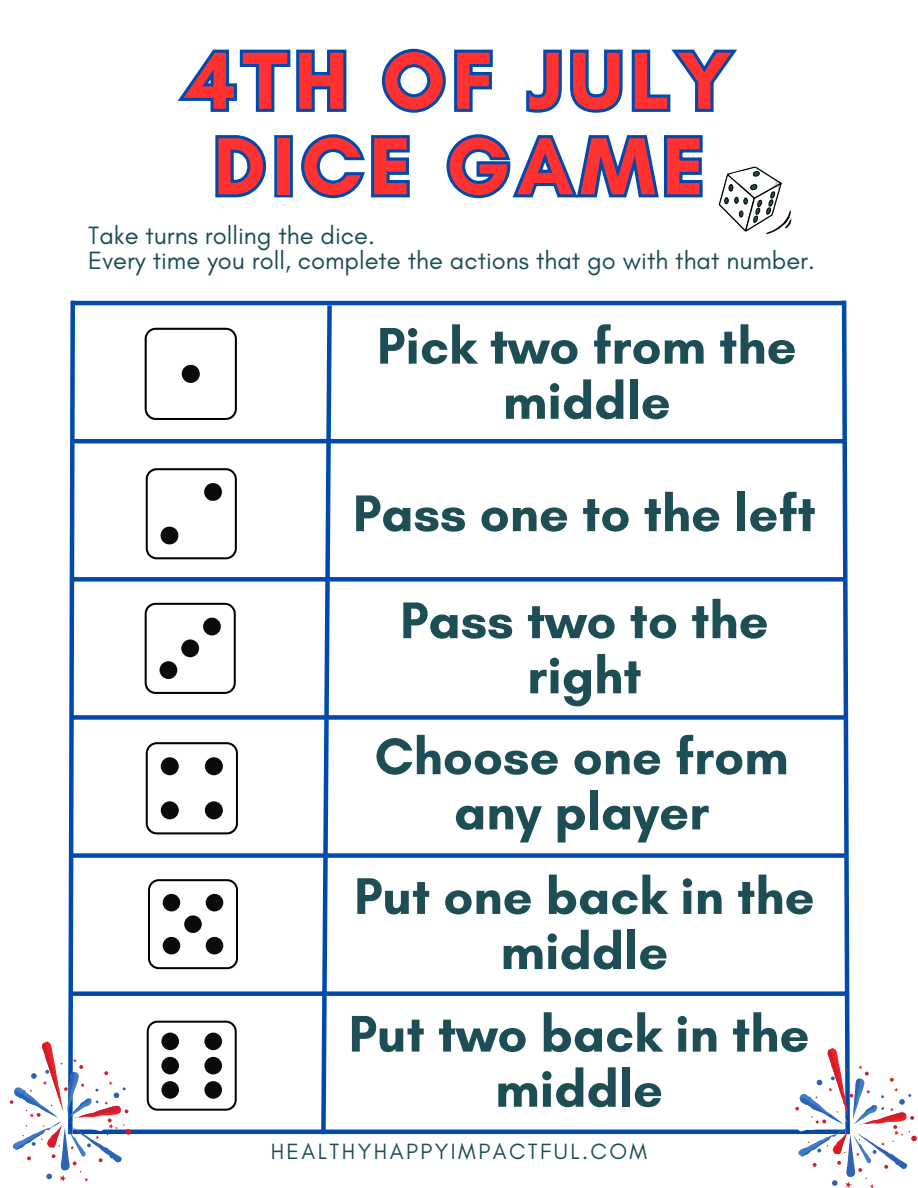
<style>
.page{position:relative;width:918px;height:1188px;background:#fff}
.page>*{position:absolute;margin:0;border:0;box-sizing:border-box;transform-origin:0 0}
.t1{font:700 82.5px/85.5px "Glacial Indifference";letter-spacing:.08em;color:#ff3131;text-align:center}
.t2{font:700 52.5px/55.2px "Glacial Indifference";color:#1d4e56;text-align:center}
.t3{font:25.5px/25.8px "Glacial Indifference";color:#1d4e56}
.t4{font:22.5px "Glacial Indifference";letter-spacing:.11em;color:#1d4e56}
</style>
<div class="page">
<hr style="left:73px;top:301px;width:772px;height:4px;background:#004aad">
<hr style="left:73px;top:439px;width:772px;height:4px;background:#004aad">
<div style="left:73px;top:577px;width:772px;height:5px;background:#004aad"></div>
<svg style="left:319px;top:305px;width:15px;height:830px"></svg>
<div style="left:73px;top:715px;width:772px;height:5px;background:#004aad"></div>
<div style="left:73px;top:853px;width:772px;height:5px;background:#004aad"></div>
<div style="left:73px;top:991px;width:772px;height:5px;background:#004aad"></div>
<hr style="left:73px;top:1130px;width:772px;height:4px;background:#004aad">
<svg style="left:145px;top:328px;width:92px;height:92px"></svg>
<svg style="left:145px;top:603px;width:91px;height:91px"></svg>
<svg style="left:146px;top:468px;width:91px;height:91px"></svg>
<svg style="left:146px;top:742px;width:92px;height:92px"></svg>
<svg style="left:147px;top:1021px;width:90px;height:90px"></svg>
<svg style="left:148px;top:879px;width:90px;height:90px"></svg>
<svg style="left:177px;top:48px;width:560px;height:65px"></svg>
<svg style="left:215px;top:134px;width:488px;height:65px"></svg>
<svg style="left:718px;top:166px;width:74px;height:69px"></svg>
<svg style="left:10px;top:300px;width:121px;height:882px"></svg>
<svg style="left:795px;top:300px;width:122px;height:888px"></svg>
<h1 class="t1" style="left:186px;top:37px;width:547px">4TH OF JULY<br>DICE GAME</h1>
<p class="t3" style="left:88px;top:222px;width:728px">Take turns rolling the dice.<br>Every time you roll, complete the actions that go with that number.</p>
<h3 class="t2" style="left:377px;top:318px;width:421px">Pick two from the middle</h3>
<p class="t2" style="left:353px;top:485px;width:464px">Pass one to the left</p>
<p class="t2" style="left:400px;top:592px;width:370px">Pass two to the right</p>
<p class="t2" style="left:375px;top:728px;width:415px">Choose one from any player</p>
<p class="t2" style="left:354px;top:868px;width:462px">Put one back in the middle</p>
<h2 class="t2" style="left:349px;top:1006px;width:462px">Put two back in the middle</h2>
<p class="t4" style="left:271px;top:1137px;width:378px">HEALTHYHAPPYIMPACTFUL.COM</p>
</div>
